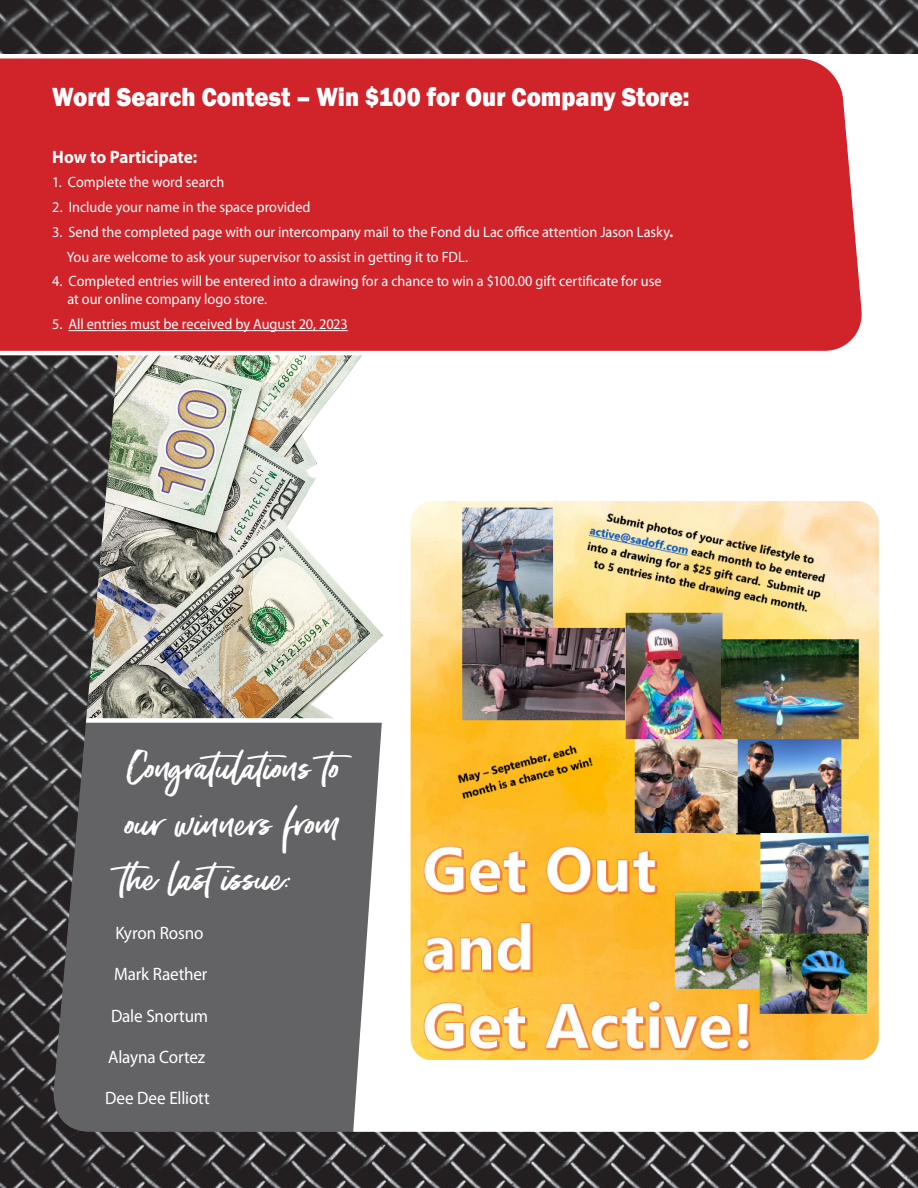
<style>
.page{position:relative;width:918px;height:1188px;background:#fff}
.page>*{position:absolute;margin:0;border:0;box-sizing:border-box;transform-origin:0 0}
.t1{font:38.25px/55.7px "Moonstone";color:#fff;scale:1.16 1}
.t2{font:800 27px "Franklin Gothic";color:#fff;scale:.89 1}
.t3{font:18px "Myriad Pro";letter-spacing:-.005em;color:#fff;scale:.95 1}
.t4{font:700 18px "Myriad Pro";color:#fff;scale:.95 1}
.t5{font:15px/18px "Myriad Pro";color:#fff;scale:.95 1}
.s1{font-weight:700}
</style>
<div class="page">
<img style="left:0;top:0;width:918px;height:1188px">
<svg style="left:0;top:52px;width:872px;height:306px"></svg>
<hr style="left:68px;top:330px;width:280px;height:1px;background:#fff">
<img style="left:409px;top:500px;width:471px;height:560px">
<div style="left:408px;top:498px;width:474px;height:566px;border:3px solid #fff;border-radius:24px"></div>
<p class="t2" style="left:52px;top:79px;width:717px">Word Search Contest – Win $100 for Our Company Store:</p>
<p class="t4" style="left:52px;top:146px;width:154px">How to Participate:</p>
<p class="t5" style="left:52px;top:174px;width:183px">1. Complete the word search</p>
<p class="t5" style="left:52px;top:198px;width:273px">2. Include your name in the space provided</p>
<p class="t5" style="left:52px;top:223px;width:655px">3. Send the completed page with our intercompany mail to the Fond du Lac office attention Jason Lasky<span class="s1">.</span></p>
<p class="t5" style="left:67px;top:248px;width:424px">You are welcome to ask your supervisor to assist in getting it to FDL.</p>
<p class="t5" style="left:67px;top:273px;width:627px;text-indent:-15px">4. Completed entries will be entered into a drawing for a chance to win a $100.00 gift certificate for use at our online company logo store.</p>
<p class="t5" style="left:52px;top:315px;width:313px">5. All entries must be received by August 20, 2023</p>
<p class="t1" style="left:122px;top:738px;width:210px">Congratulations to our winners from the lastissue:</p>
<p class="t3" style="left:116px;top:923px;width:94px">Kyron Rosno</p>
<p class="t3" style="left:114px;top:964px;width:100px">Mark Raether</p>
<p class="t3" style="left:111px;top:1006px;width:104px">Dale Snortum</p>
<p class="t3" style="left:108px;top:1047px;width:104px">Alayna Cortez</p>
<p class="t3" style="left:105px;top:1088px;width:112px">Dee Dee Elliott</p>
</div>
